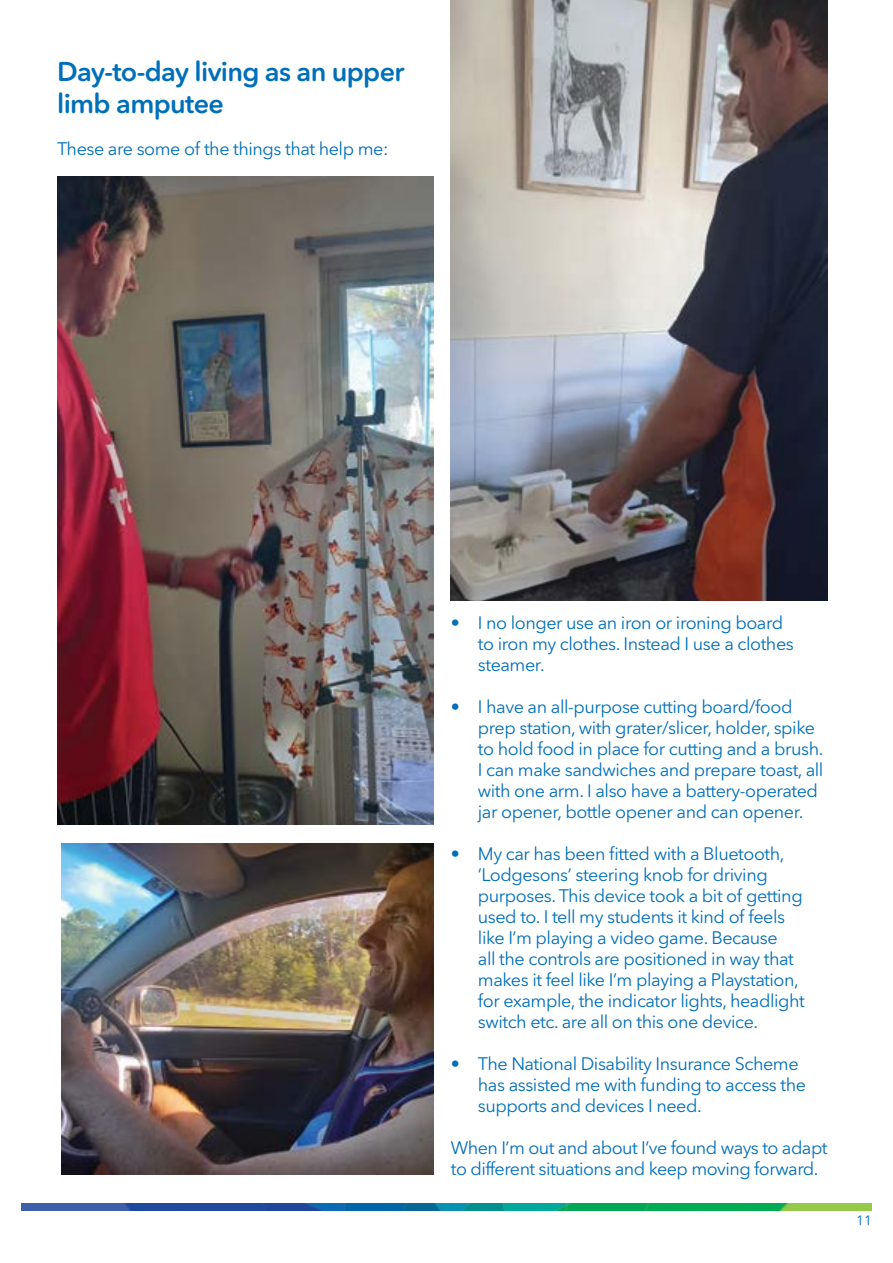
<style>
.page{position:relative;width:893px;height:1263px;background:#fff}
.page>*{position:absolute;margin:0;border:0;box-sizing:border-box;transform-origin:0 0}
.t1{font:600 27px/31.5px "Avenir Next Rounded Std";letter-spacing:-.025em;color:#006fba}
.t2{font:18px/21px "Avenir Next Rounded Std";letter-spacing:-.025em;color:#006fba}
.t3{font:13.5px "Avenir Next Rounded Std";color:#006fba}
</style>
<div class="page">
<img style="left:451px;top:0;width:377px;height:601px">
<img style="left:58px;top:177px;width:376px;height:648px">
<img style="left:61px;top:843px;width:373px;height:332px">
<img style="left:22px;top:1203px;width:850px;height:7px">
<h1 class="t1" style="left:57px;top:56px;width:349px">Day-to-day living as an upper limb amputee</h1>
<p class="t2" style="left:57px;top:138px;width:333px">These are some of the things that help me:</p>
<p class="t2" style="left:478px;top:612px;width:317px;text-indent:-27px">• I no longer use an iron or ironing board to iron my clothes. Instead I use a clothes steamer.</p>
<p class="t2" style="left:478px;top:696px;width:347px;text-indent:-27px">• I have an all-purpose cutting board/food prep station, with grater/slicer, holder, spike to hold food in place for cutting and a brush.<br>I can make sandwiches and prepare toast, all with one arm. I also have a battery-operated jar opener, bottle opener and can opener.</p>
<p class="t2" style="left:478px;top:843px;width:328px;text-indent:-27px">• My car has been fitted with a Bluetooth, ‘Lodgesons’ steering knob for driving purposes. This device took a bit of getting used to. I tell my students it kind of feels like I’m playing a video game. Because<br>all the controls are positioned in way that makes it feel like I’m playing a Playstation, for example, the indicator lights, headlight switch etc. are all on this one device.</p>
<p class="t2" style="left:478px;top:1053px;width:330px;text-indent:-27px">• The National Disability Insurance Scheme has assisted me with funding to access the supports and devices I need.</p>
<p class="t2" style="left:451px;top:1137px;width:378px">When I’m out and about I’ve found ways to adapt to different situations and keep moving forward.</p>
<p class="t3" style="left:856px;top:1212px;width:17px">11</p>
</div>
